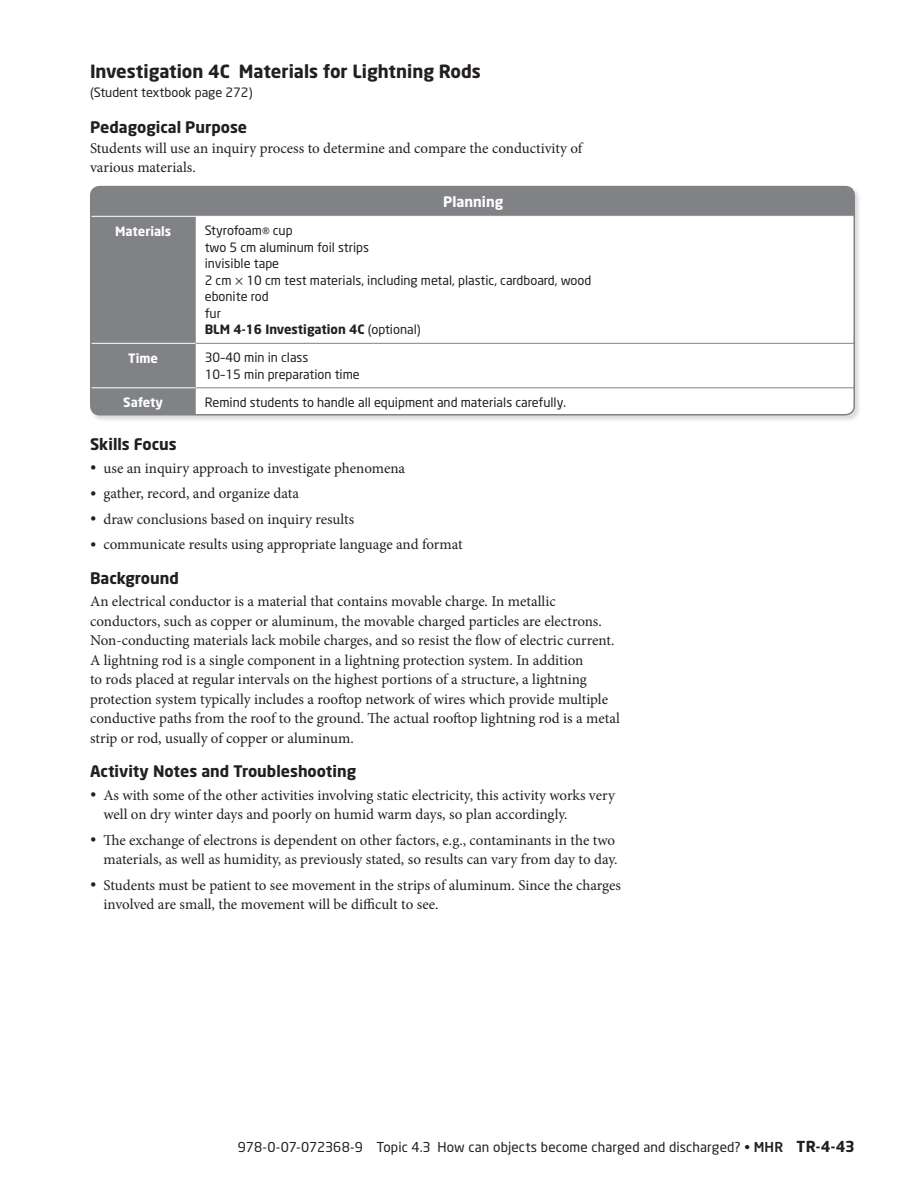
<style>
.page{position:relative;width:918px;height:1188px;background:#fff}
.page>*{position:absolute;margin:0;border:0;box-sizing:border-box;transform-origin:0 0}
.t1{font:700 18px "Neo Sans";color:#231f20}
.t2{font:700 15.75px "Neo Sans";color:#231f20}
.t3{font:15px/19.5px "Minion Pro";color:#231f20}
.t4{font:700 14.25px "Neo Sans";color:#fff}
.t5{font:13.5px "Neo Sans";letter-spacing:.01em;color:#231f20}
.t6{font:12.75px/16.5px "Neo Sans";color:#231f20}
.t7{font:700 12.75px "Neo Sans";color:#fff}
.s1{font-family:"Minion Pro";font-size:15px}
.s2{font-weight:700}
.s3{font-size:16.5px}
.s4{font-weight:500}
.s5{font-weight:700;font-size:15px}
</style>
<div class="page">
<img style="left:90px;top:186px;width:769px;height:234px">
<svg style="left:91px;top:187px;width:763px;height:228px;fill:#808285"></svg>
<svg style="left:93px;top:216px;width:759px;height:173px"></svg>
<hr style="left:196px;top:343px;width:658px;height:1px;background:#808285">
<hr style="left:196px;top:387px;width:658px;height:1px;background:#808285">
<div style="left:90px;top:186px;width:765px;height:230px;border:2px solid #808285;border-radius:9px"></div>
<p class="t1" style="left:90px;top:64px;width:392px">Investigation 4C Materials for Lightning Rods</p>
<p class="t6" style="left:90px;top:86px;width:164px">(Student textbook page 272)</p>
<p class="t2" style="left:90px;top:121px;width:159px">Pedagogical Purpose</p>
<p class="t3" style="left:90px;top:139px;width:494px">Students will use an inquiry process to determine and compare the conductivity of various materials.</p>
<p class="t4" style="left:443px;top:196px;width:62px">Planning</p>
<p class="t7" style="left:115px;top:226px;width:58px">Materials</p>
<p class="t6" style="left:205px;top:224px;width:388px">Styrofoam® cup<br>two 5 cm aluminum foil strips<br>invisible tape<br>2 cm <span class="s1">×</span> 10 cm test materials, including metal, plastic, cardboard, wood ebonite rod<br>fur<br><span class="s2">BLM 4-16 Investigation 4C</span> (optional)</p>
<p class="t7" style="left:128px;top:353px;width:31px">Time</p>
<p class="t6" style="left:205px;top:351px;width:157px">30–40 min in class<br>10–15 min preparation time</p>
<p class="t7" style="left:123px;top:397px;width:41px">Safety</p>
<p class="t6" style="left:205px;top:395px;width:363px">Remind students to handle all equipment and materials carefully.</p>
<p class="t2" style="left:90px;top:438px;width:88px">Skills Focus</p>
<p class="t3" style="left:90px;top:459px;width:317px"><span class="s3">•</span> use an inquiry approach to investigate phenomena</p>
<p class="t3" style="left:90px;top:485px;width:211px"><span class="s3">•</span> gather, record, and organize data</p>
<p class="t3" style="left:90px;top:510px;width:266px"><span class="s3">•</span> draw conclusions based on inquiry results</p>
<p class="t3" style="left:90px;top:536px;width:374px"><span class="s3">•</span> communicate results using appropriate language and format</p>
<p class="t2" style="left:90px;top:571px;width:90px">Background</p>
<p class="t3" style="left:90px;top:593px;width:531px">An electrical conductor is a material that contains movable charge. In metallic conductors, such as copper or aluminum, the movable charged particles are electrons.<br>Non-conducting materials lack mobile charges, and so resist the flow of electric current.<br>A lightning rod is a single component in a lightning protection system. In addition<br>to rods placed at regular intervals on the highest portions of a structure, a lightning protection system typically includes a rooftop network of wires which provide multiple conductive paths from the roof to the ground. The actual rooftop lightning rod is a metal strip or rod, usually of copper or aluminum.</p>
<p class="t2" style="left:90px;top:765px;width:268px">Activity Notes and Troubleshooting</p>
<p class="t3" style="left:104px;top:786px;width:513px;text-indent:-14px"><span class="s3">•</span> As with some of the other activities involving static electricity, this activity works very well on dry winter days and poorly on humid warm days, so plan accordingly.</p>
<p class="t3" style="left:90px;top:831px;width:529px;text-align:right"><span class="s3">•</span> The exchange of electrons is dependent on other factors, e.g., contaminants in the two materials, as well as humidity, as previously stated, so results can vary from day to day.</p>
<p class="t3" style="left:104px;top:876px;width:519px;text-indent:-14px"><span class="s3">•</span> Students must be patient to see movement in the strips of aluminum. Since the charges involved are small, the movement will be difficult to see.</p>
<p class="t5" style="left:238px;top:1142px;width:619px">978-0-07-072368-9 Topic 4.3 How can objects become charged and discharged? • <span class="s4">MHR</span> <span class="s5">TR-4-43</span></p>
</div>
